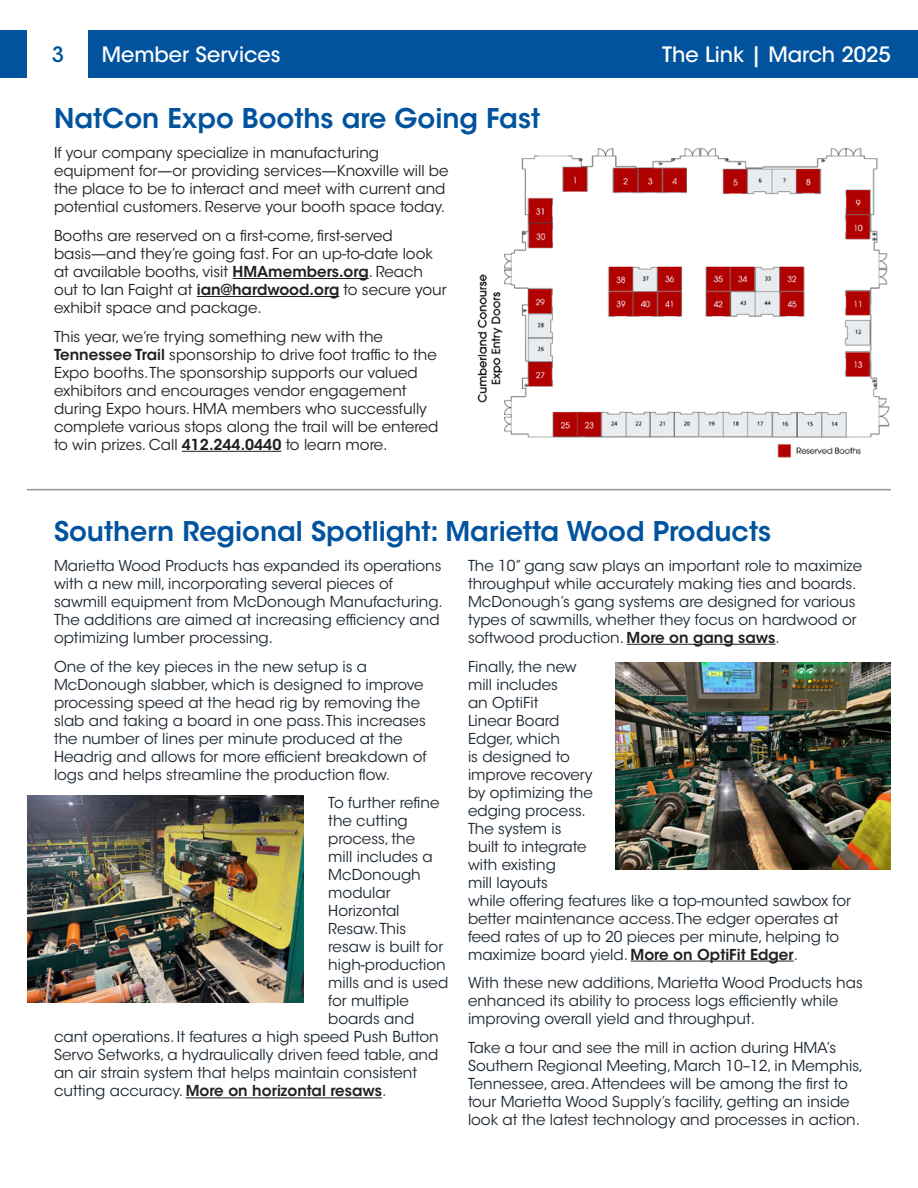
<style>
.page{position:relative;width:918px;height:1188px;background:#fff}
.page>*{position:absolute;margin:0;border:0;box-sizing:border-box;transform-origin:0 0}
.t1{font:600 27px "ITC Avant Garde Std";color:#01539e}
.t2{font:500 21px "ITC Avant Garde Std";color:#fff}
.t3{font:500 21px "ITC Avant Garde Std";color:#01539e}
.t4{font:15px/18px "ITC Avant Garde Std";color:#1c2731}
.t5{font:15px/18px "ITC Avant Garde Std";color:#231f20}
.t6{font:600 15px "ITC Avant Garde Std";color:#231f20}
.s1{font-weight:600}
.s2{font-weight:400;color:#1c2731}
.s3{font-weight:600;color:#231f20}
</style>
<div class="page">
<hr style="left:186px;top:1097px;width:196px;height:1px;background:#231f20">
<hr style="left:627px;top:644px;width:148px;height:1px;background:#231f20">
<hr style="left:631px;top:961px;width:163px;height:1px;background:#231f20">
<hr style="left:233px;top:278px;width:136px;height:1px;background:#231f20">
<hr style="left:197px;top:296px;width:142px;height:1px;background:#231f20">
<hr style="left:182px;top:451px;width:99px;height:1px;background:#231f20">
<div style="left:88px;top:30px;width:830px;height:48px;background:#01539e"></div>
<div style="left:0;top:30px;width:27px;height:48px;background:#01539e"></div>
<img style="left:27px;top:796px;width:276px;height:207px">
<img style="left:615px;top:662px;width:276px;height:207px">
<img style="left:477px;top:147px;width:413px;height:311px">
<hr style="left:27px;top:489px;width:864px;height:1px;background:#939598">
<p class="t3" style="left:52px;top:41px;width:14px">3</p>
<p class="t2" style="left:102px;top:41px;width:180px">Member Services</p>
<p class="t2" style="left:662px;top:41px;width:230px">The Link | March 2025</p>
<p class="t1" style="left:54px;top:101px;width:488px">NatCon Expo Booths are Going Fast</p>
<p class="t5" style="left:54px;top:144px;width:396px">If your company specialize in manufacturing equipment for—or providing services—Knoxville will be the place to be to interact and meet with current and potential customers. Reserve your booth space today.</p>
<p class="t5" style="left:54px;top:227px;width:394px">Booths are reserved on a first-come, first-served basis—and they’re going fast. For an up-to-date look at available booths, visit <span class="s1">HMAmembers.org</span>. Reach out to Ian Faight at <span class="s1">ian@hardwood.org</span> to secure your exhibit space and package.</p>
<p class="t5" style="left:54px;top:328px;width:386px">This year, we’re trying something new with the <span class="s1">Tennessee Trail</span> sponsorship to drive foot traffic to the Expo booths. The sponsorship supports our valued exhibitors and encourages vendor engagement during Expo hours. HMA members who successfully complete various stops along the trail will be entered to win prizes. Call <span class="s1">412.244.0440</span> to learn more.</p>
<p class="t1" style="left:54px;top:514px;width:719px">Southern Regional Spotlight: Marietta Wood Products</p>
<p class="t4" style="left:54px;top:557px;width:390px">Marietta Wood Products has expanded its operations with a new mill, incorporating several pieces of sawmill equipment from McDonough Manufacturing.<br>The additions are aimed at increasing efficiency and optimizing lumber processing.</p>
<p class="t4" style="left:54px;top:657px;width:374px">One of the key pieces in the new setup is a McDonough slabber, which is designed to improve processing speed at the head rig by removing the slab and taking a board in one pass. This increases the number of lines per minute produced at the Headrig and allows for more efficient breakdown of logs and helps streamline the production flow.</p>
<p class="t4" style="left:328px;top:794px;width:113px">To further refine</p>
<p class="t4" style="left:328px;top:812px;width:81px">the cutting</p>
<p class="t4" style="left:328px;top:830px;width:88px">process, the</p>
<p class="t4" style="left:328px;top:848px;width:106px">mill includes a</p>
<p class="t4" style="left:328px;top:866px;width:94px">McDonough</p>
<p class="t4" style="left:328px;top:884px;width:64px">modular</p>
<p class="t4" style="left:328px;top:902px;width:73px">Horizontal</p>
<p class="t4" style="left:328px;top:920px;width:79px">Resaw. This</p>
<p class="t4" style="left:328px;top:938px;width:116px">resaw is built for</p>
<p class="t4" style="left:328px;top:956px;width:119px">high-production</p>
<p class="t4" style="left:328px;top:974px;width:121px">mills and is used</p>
<p class="t4" style="left:328px;top:992px;width:82px">for multiple</p>
<p class="t4" style="left:328px;top:1010px;width:87px">boards and</p>
<p class="t4" style="left:54px;top:1028px;width:386px">cant operations. It features a high speed Push Button</p>
<p class="t4" style="left:54px;top:1046px;width:386px">Servo Setworks, a hydraulically driven feed table, and</p>
<p class="t4" style="left:54px;top:1064px;width:365px">an air strain system that helps maintain consistent</p>
<p class="t6" style="left:54px;top:1081px;width:334px"><span class="s2">cutting accuracy.</span> More on horizontal resaws<span class="s2">.</span></p>
<p class="t4" style="left:468px;top:557px;width:396px">The 10” gang saw plays an important role to maximize throughput while accurately making ties and boards.<br>McDonough’s gang systems are designed for various types of sawmills, whether they focus on hardwood or softwood production. <span class="s3">More on gang saws</span>.</p>
<p class="t4" style="left:468px;top:657px;width:384px">Finally, the new<br>mill includes<br>an OptiFit<br>Linear Board<br>Edger, which<br>is designed to<br>improve recovery<br>by optimizing the<br>edging process.<br>The system is<br>built to integrate<br>with existing<br>mill layouts<br>while offering features like a top-mounted sawbox for better maintenance access. The edger operates at feed rates of up to 20 pieces per minute, helping to maximize board yield. <span class="s3">More on OptiFit Edger</span>.</p>
<p class="t4" style="left:468px;top:974px;width:396px">With these new additions, Marietta Wood Products has enhanced its ability to process logs efficiently while improving overall yield and throughput.</p>
<p class="t4" style="left:468px;top:1039px;width:397px">Take a tour and see the mill in action during HMA’s Southern Regional Meeting, March 10–12, in Memphis, Tennessee, area. Attendees will be among the first to tour Marietta Wood Supply’s facility, getting an inside look at the latest technology and processes in action.</p>
</div>
